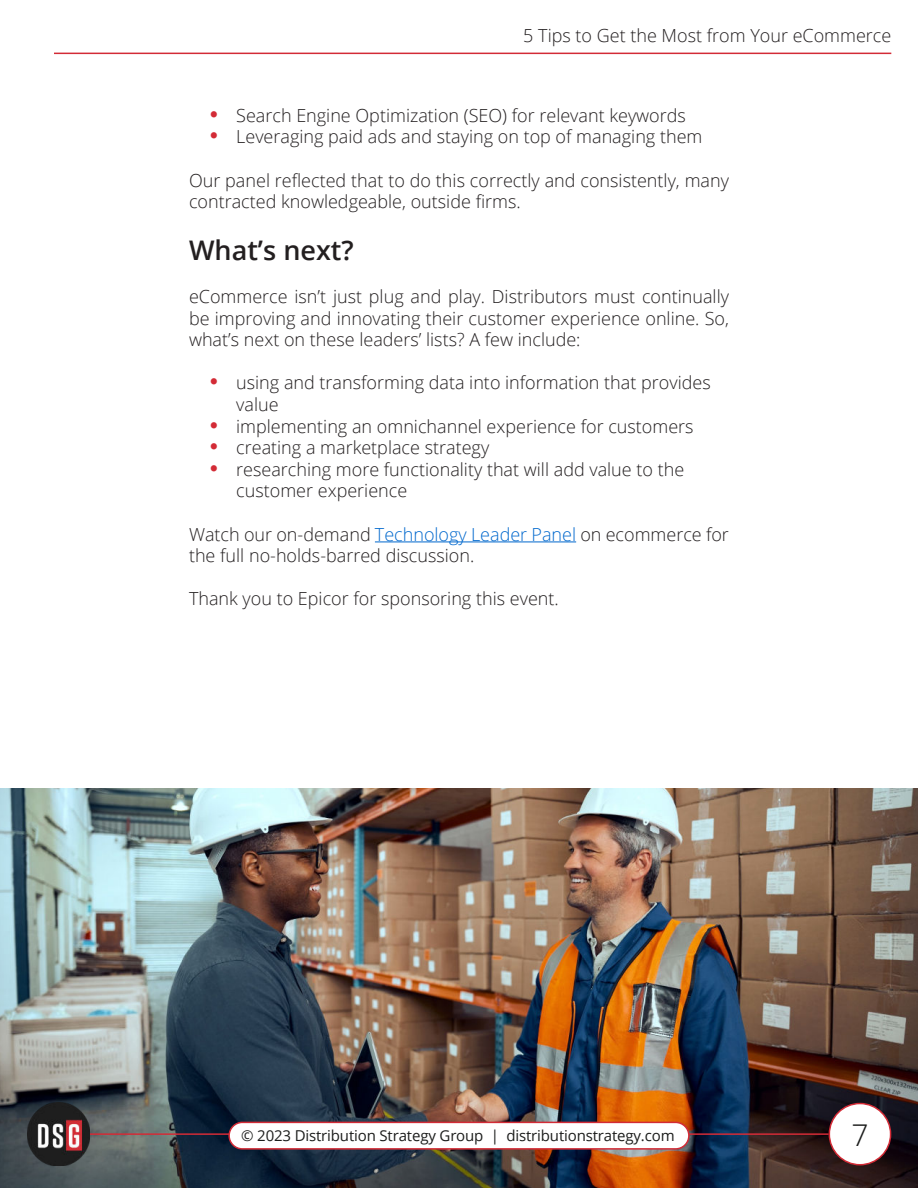
<style>
.page{position:relative;width:918px;height:1188px;background:#fff}
.page>*{position:absolute;margin:0;border:0;box-sizing:border-box;transform-origin:0 0}
.t1{font:300 30px "Open Sans";color:#1c1d1c}
.t2{font:600 27px "Open Sans";color:#231f20}
.t3{font:300 18px/21.6px "Open Sans";color:#231f20}
.t4{font:15px "Open Sans";letter-spacing:-.01em;color:#1c1d1c}
.s1{color:#0068cd}
</style>
<div class="page">
<img style="left:0;top:789px;width:918px;height:399px">
<div style="left:829px;top:1104px;width:62px;height:61px;background:#fff;border-radius:50%"></div>
<div style="left:829px;top:1103px;width:62px;height:62px;border:2px solid #d32b36;border-radius:50%"></div>
<hr style="left:54px;top:53px;width:837px;height:1px;background:#d32b36">
<hr style="left:90px;top:1133px;width:739px;height:2px;background:#d32b36">
<img style="left:27px;top:1103px;width:63px;height:63px">
<div style="left:229px;top:1122px;width:460px;height:27px;background:#fff;border-radius:13px"></div>
<div style="left:228px;top:1122px;width:462px;height:28px;border:2px solid #d32b36;border-radius:13px"></div>
<hr style="left:375px;top:541px;width:201px;height:1px;background:#0068cd">
<p class="t3" style="left:523px;top:27px;width:370px">5 Tips to Get the Most from Your eCommerce</p>
<p class="t3" style="left:236px;top:106px;width:468px">Search Engine Optimization (SEO) for relevant keywords<br>Leveraging paid ads and staying on top of managing them</p>
<p class="t3" style="left:189px;top:169px;width:542px">Our panel reflected that to do this correctly and consistently, many contracted knowledgeable, outside firms.</p>
<h2 class="t2" style="left:189px;top:239px;width:166px">What’s next?</h2>
<p class="t3" style="left:189px;top:288px;width:542px;text-align:justify">eCommerce isn’t just plug and play. Distributors must continually be improving and innovating their customer experience online. So, what’s next on these leaders’ lists? A few include:</p>
<p class="t3" style="left:236px;top:374px;width:476px">using and transforming data into information that provides value<br>implementing an omnichannel experience for customers creating a marketplace strategy<br>researching more functionality that will add value to the customer experience</p>
<p class="t3" style="left:189px;top:525px;width:542px">Watch our on-demand <span class="s1">Technology Leader Panel</span> on ecommerce for the full no-holds-barred discussion.</p>
<p class="t3" style="left:189px;top:590px;width:371px">Thank you to Epicor for sponsoring this event.</p>
<p class="t4" style="left:241px;top:1130px;width:435px">© 2023 Distribution Strategy Group | distributionstrategy.com</p>
<h1 class="t1" style="left:851px;top:1123px;width:19px">7</h1>
</div>
